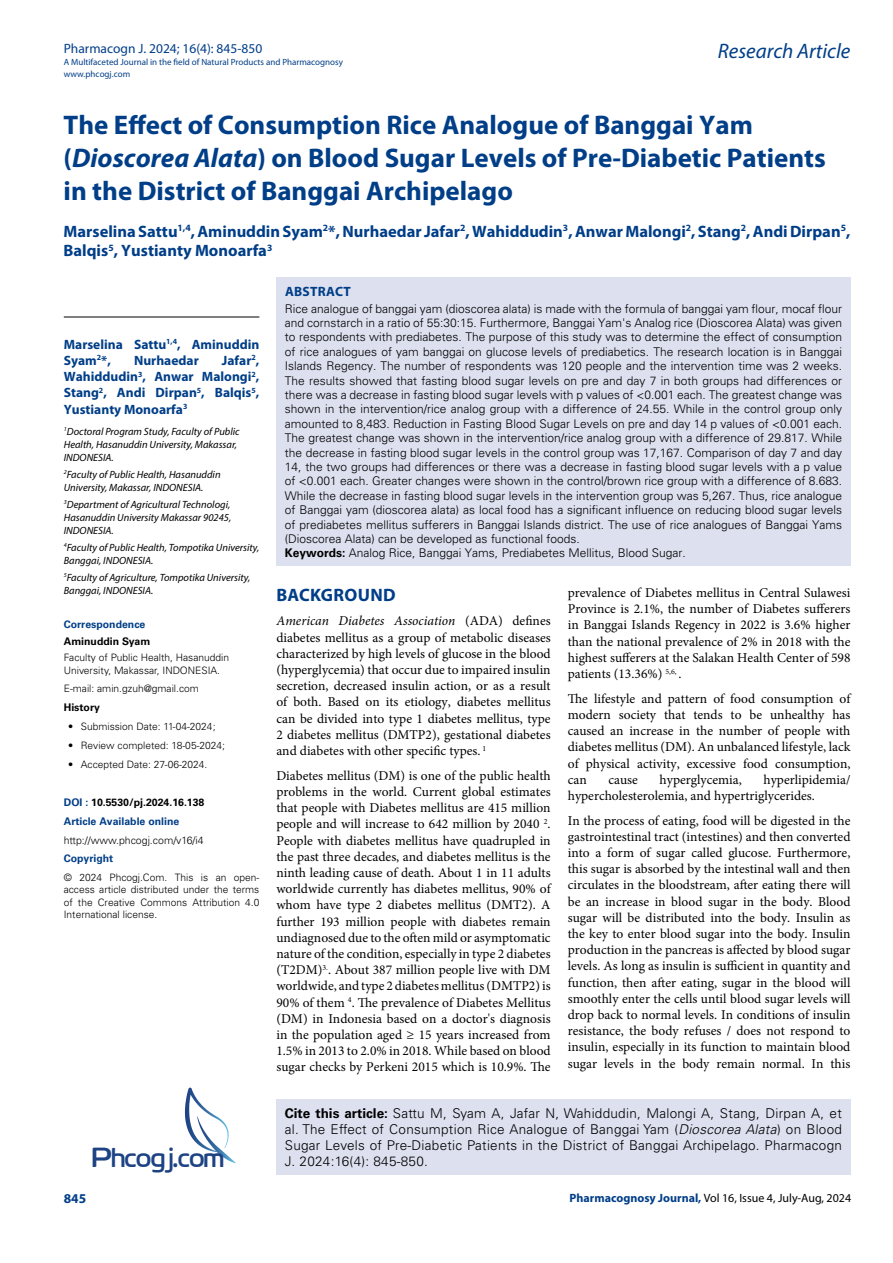
<style>
.page{position:relative;width:893px;height:1263px;background:#fff}
.page>*{position:absolute;margin:0;border:0;box-sizing:border-box;transform-origin:0 0}
.t1{font:27.6px "Cloud World";color:#1e4384}
.t2{font:700 27px/33px "Myriad Pro";color:#003e88}
.t3{font:italic 21px "Myriad Pro";color:#003e88}
.t4{font:700 18px "Myriad Pro";letter-spacing:.015em;color:#003e88}
.t5{font:700 16.5px/19.5px "Myriad Pro";color:#003e88}
.t6{font:13.5px/16.2px "Minion Pro";color:#000;text-align:justify}
.t7{font:300 13.5px/16.2px "Univers LT Std";letter-spacing:.02em;color:#000;text-align:justify}
.t8{font:700 13.5px/16.2px "Myriad Pro";color:#003e88}
.t9{font:13.5px "Myriad Pro";color:#003e88}
.t10{font:700 13.5px "Myriad Pro";letter-spacing:.02em;color:#003e88}
.t11{font:300 12px/14.4px "Univers LT Std";color:#000}
.t12{font:12px "Myriad Pro";color:#000}
.t13{font:italic 10.5px/12.9px "Myriad Pro";color:#000}
.t14{font:700 10.5px/18.9px "Univers LT Std";color:#003e88}
.t15{font:300 10.5px "Univers LT Std";color:#000}
.t16{font:700 10.5px "Univers LT Std";color:#000}
.t17{font:300 10.2px/12.3px "Univers LT Std";color:#000}
.t18{font:9px/12px "Myriad Pro";color:#003e88}
.s1{font-style:italic}
.s2{color:#000}
.s3{font-weight:700}
.s4{font-weight:700;color:#003e88}
</style>
<div class="page">
<div style="left:276px;top:1099px;width:574px;height:76px;background:#dde0ef"></div>
<svg style="left:185px;top:1087px;width:51px;height:76px"></svg>
<div style="left:276px;top:277px;width:575px;height:289px;background:#dde0ef"></div>
<hr style="left:64px;top:317px;width:195px;height:1px;background:#000">
<p class="t9" style="left:64px;top:40px;width:200px">Pharmacogn J. 2024; 16(4): 845-850</p>
<p class="t18" style="left:64px;top:55px;width:281px">A Multifaceted Journal in the field of Natural Products and Pharmacognosy www.phcogj.com</p>
<h3 class="t3" style="left:718px;top:38px;width:134px">Research Article</h3>
<h2 class="t2" style="left:64px;top:108px;width:764px">The Effect of Consumption Rice Analogue of Banggai Yam (<span class="s1">Dioscorea Alata</span>) on Blood Sugar Levels of Pre-Diabetic Patients in the District of Banggai Archipelago</h2>
<p class="t5" style="left:64px;top:221px;width:788px">Marselina Sattu<sup>1,4</sup>, Aminuddin Syam<sup>2</sup>*, Nurhaedar Jafar<sup>2</sup>, Wahiddudin<sup>3</sup>, Anwar Malongi<sup>2</sup>, Stang<sup>2</sup>, Andi Dirpan<sup>5</sup>,<br>Balqis<sup>5</sup>, Yustianty Monoarfa<sup>3</sup></p>
<p class="t8" style="left:64px;top:336px;width:197px">Marselina Sattu<sup>1,4</sup>, Aminuddin<br>Syam<sup>2</sup>*,</p>
<p class="t8" style="left:64px;top:352px;width:197px;text-align:justify;text-indent:158px">Jafar<sup>2</sup>, Wahiddudin<sup>3</sup>, Anwar Malongi<sup>2</sup>, Stang<sup>2</sup>, Andi Dirpan<sup>5</sup>, Balqis<sup>5</sup>, Yustianty Monoarfa<sup>3</sup></p>
<p class="t13" style="left:64px;top:425px;width:177px"><sup>1</sup>Doctoral Program Study, Faculty of Public<br>Health, Hasanuddin University, Makassar,<br>INDONESIA.</p>
<p class="t13" style="left:64px;top:468px;width:158px"><sup>2</sup>Faculty of Public Health, Hasanuddin<br>University, Makassar, INDONESIA.</p>
<p class="t13" style="left:64px;top:498px;width:169px;text-align:justify"><sup>3</sup>Department of Agricultural Technologi, Hasanuddin University Makassar 90245, INDONESIA.</p>
<p class="t13" style="left:64px;top:541px;width:197px"><sup>4</sup>Faculty of Public Health, Tompotika University,<br>Banggai, INDONESIA.</p>
<p class="t13" style="left:64px;top:571px;width:188px"><sup>5</sup>Faculty of Agriculture, Tompotika University,<br>Banggai, INDONESIA.</p>
<p class="t14" style="left:64px;top:615px;width:83px">Correspondence</p>
<p class="t16" style="left:64px;top:635px;width:88px">Aminuddin Syam</p>
<p class="t17" style="left:64px;top:651px;width:167px">Faculty of Public Health, Hasanuddin<br>University, Makassar, INDONESIA.</p>
<p class="t17" style="left:64px;top:682px;width:137px">E-mail: amin.gzuh@gmail.com</p>
<p class="t16" style="left:64px;top:701px;width:38px">History</p>
<p class="t17" style="left:68px;top:720px;width:149px">• Submission Date: 11-04-2024;</p>
<p class="t17" style="left:68px;top:739px;width:158px">• Review completed: 18-05-2024;</p>
<p class="t17" style="left:68px;top:758px;width:141px">• Accepted Date: 27-06-2024.</p>
<p class="t14" style="left:64px;top:792px;width:142px">DOI : <span class="s2">10.5530/pj.2024.16.138<br></span>Article Available online</p>
<p class="t15" style="left:64px;top:833px;width:141px">http://www.phcogj.com/v16/i4</p>
<p class="t14" style="left:64px;top:849px;width:51px">Copyright</p>
<p class="t17" style="left:64px;top:871px;width:197px;text-align:justify">© 2024 Phcogj.Com. This is an open&shy;access article distributed under the terms of the Creative Commons Attribution 4.0<br>International license.</p>
<p class="t8" style="left:134px;top:352px;width:66px">Nurhaedar</p>
<p class="t10" style="left:285px;top:283px;width:67px">ABSTRACT</p>
<p class="t11" style="left:285px;top:301px;width:559px">Rice analogue of banggai yam (dioscorea alata) is made with the formula of banggai yam flour, mocaf flour and cornstarch in a ratio of 55:30:15. Furthermore, Banggai Yam's Analog rice (Dioscorea Alata) was given to respondents with prediabetes. The purpose of this study was to determine the effect of consumption of rice analogues of yam banggai on glucose levels of prediabetics. The research location is in Banggai Islands Regency. The number of respondents was 120 people and the intervention time was 2 weeks.<br>The results showed that fasting blood sugar levels on pre and day 7 in both groups had differences or there was a decrease in fasting blood sugar levels with p values of &lt;0.001 each. The greatest change was shown in the intervention/rice analog group with a difference of 24.55. While in the control group only amounted to 8,483. Reduction in Fasting Blood Sugar Levels on pre and day 14 p values of &lt;0.001 each.<br>The greatest change was shown in the intervention/rice analog group with a difference of 29.817. While the decrease in fasting blood sugar levels in the control group was 17,167. Comparison of day 7 and day 14, the two groups had differences or there was a decrease in fasting blood sugar levels with a p value of &lt;0.001 each. Greater changes were shown in the control/brown rice group with a difference of 8.683.<br>While the decrease in fasting blood sugar levels in the intervention group was 5,267. Thus, rice analogue of Banggai yam (dioscorea alata) as local food has a significant influence on reducing blood sugar levels of prediabetes mellitus sufferers in Banggai Islands district. The use of rice analogues of Banggai Yams (Dioscorea Alata) can be developed as functional foods.<br><span class="s3">Keywords:</span> Analog Rice, Banggai Yams, Prediabetes Mellitus, Blood Sugar.</p>
<h3 class="t4" style="left:277px;top:583px;width:121px">BACKGROUND</h3>
<p class="t6" style="left:276px;top:613px;width:276px"><span class="s1">American Diabetes Association</span> (ADA) defines diabetes mellitus as a group of metabolic diseases characterized by high levels of glucose in the blood (hyperglycemia) that occur due to impaired insulin secretion, decreased insulin action, or as a result of both. Based on its etiology, diabetes mellitus can be divided into type 1 diabetes mellitus, type 2 diabetes mellitus (DMTP2), gestational diabetes and diabetes with other specific types. <sup>1</sup></p>
<p class="t6" style="left:276px;top:767px;width:276px">Diabetes mellitus (DM) is one of the public health problems in the world. Current global estimates that people with Diabetes mellitus are 415 million people and will increase to 642 million by 2040 <sup>2</sup>.<br>People with diabetes mellitus have quadrupled in the past three decades, and diabetes mellitus is the ninth leading cause of death. About 1 in 11 adults worldwide currently has diabetes mellitus, 90% of whom have type 2 diabetes mellitus (DMT2). A further 193 million people with diabetes remain undiagnosed due to the often mild or asymptomatic nature of the condition, especially in type 2 diabetes (T2DM)<sup>3.</sup>. About 387 million people live with DM worldwide, and type 2 diabetes mellitus (DMTP2) is 90% of them <sup>4</sup>. The prevalence of Diabetes Mellitus (DM) in Indonesia based on a doctor's diagnosis in the population aged ≥ 15 years increased from 1.5% in 2013 to 2.0% in 2018. While based on blood sugar checks by Perkeni 2015 which is 10.9%. The</p>
<p class="t6" style="left:568px;top:585px;width:284px">prevalence of Diabetes mellitus in Central Sulawesi Province is 2.1%, the number of Diabetes sufferers in Banggai Islands Regency in 2022 is 3.6% higher than the national prevalence of 2% in 2018 with the highest sufferers at the Salakan Health Center of 598 patients (13.36%) <sup>5,6,</sup> .</p>
<p class="t6" style="left:568px;top:690px;width:284px">The lifestyle and pattern of food consumption of modern society that tends to be unhealthy has caused an increase in the number of people with diabetes mellitus (DM). An unbalanced lifestyle, lack of physical activity, excessive food consumption, can</p>
<p class="t6" style="left:568px;top:771px;width:284px;text-indent:196px">hyperlipidemia/ hypercholesterolemia, and hypertriglycerides.</p>
<p class="t6" style="left:568px;top:812px;width:284px">In the process of eating, food will be digested in the gastrointestinal tract (intestines) and then converted into a form of sugar called glucose. Furthermore, this sugar is absorbed by the intestinal wall and then circulates in the bloodstream, after eating there will be an increase in blood sugar in the body. Blood sugar will be distributed into the body. Insulin as the key to enter blood sugar into the body. Insulin production in the pancreas is affected by blood sugar levels. As long as insulin is sufficient in quantity and function, then after eating, sugar in the blood will smoothly enter the cells until blood sugar levels will drop back to normal levels. In conditions of insulin resistance, the body refuses / does not respond to insulin, especially in its function to maintain blood sugar levels in the body remain normal. In this</p>
<p class="t6" style="left:608px;top:771px;width:31px">cause</p>
<p class="t6" style="left:660px;top:771px;width:84px">hyperglycemia,</p>
<p class="t7" style="left:285px;top:1105px;width:559px"><span class="s3">Cite this article:</span> Sattu M, Syam A, Jafar N, Wahiddudin, Malongi A, Stang, Dirpan A, et al. The Effect of Consumption Rice Analogue of Banggai Yam (<span class="s1">Dioscorea Alata</span>) on Blood Sugar Levels of Pre-Diabetic Patients in the District of Banggai Archipelago. Pharmacogn</p>
<h1 class="t1" style="left:92px;top:1136px;width:134px">Phcogj.com</h1>
<p class="t7" style="left:285px;top:1153px;width:145px">J. 2024:16(4): 845-850.</p>
<p class="t8" style="left:64px;top:1190px;width:24px">845</p>
<p class="t12" style="left:570px;top:1190px;width:283px"><span class="s4">Pharmacognosy Journal,</span> Vol 16, Issue 4, July-Aug, 2024</p>
</div>
